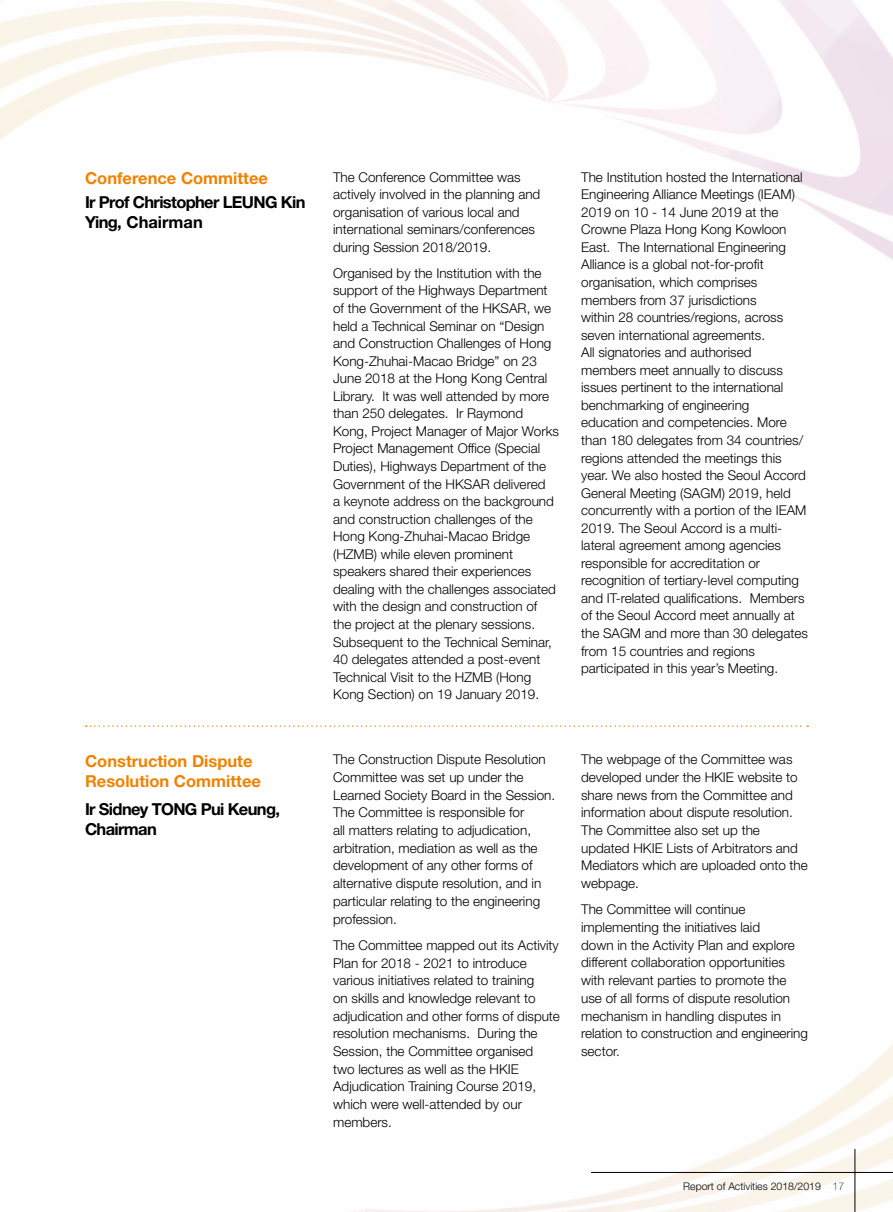
<style>
.page{position:relative;width:893px;height:1212px;background:#fff}
.page>*{position:absolute;margin:0;border:0;box-sizing:border-box;transform-origin:0 0}
.t1{font:700 16.5px/19.8px "Helvetica Neue";letter-spacing:-.04em;color:#000}
.t2{font:700 16.5px/19.8px "Helvetica Neue";color:#f08200}
.t3{font:300 13.5px/17.5px "Helvetica Neue";color:#000}
.t4{font:300 10.5px "Helvetica Neue";color:#000}
.s1{font-weight:100}
</style>
<div class="page">
<img style="left:353px;top:1044px;width:540px;height:168px">
<hr style="left:855px;top:1149px;width:1px;height:63px;background:#000">
<hr style="left:591px;top:1172px;width:302px;height:1px;background:#000">
<svg style="left:86px;top:725px;width:722px;height:2px"></svg>
<p class="t2" style="left:85px;top:169px;width:184px">Conference Committee</p>
<p class="t1" style="left:85px;top:193px;width:222px">Ir Prof Christopher LEUNG Kin<br>Ying, Chairman</p>
<p class="t2" style="left:85px;top:752px;width:177px">Construction Dispute<br>Resolution Committee</p>
<p class="t1" style="left:85px;top:800px;width:196px">Ir Sidney TONG Pui Keung,<br>Chairman</p>
<p class="t3" style="left:333px;top:169px;width:209px">The Conference Committee was actively involved in the planning and organisation of various local and international seminars/conferences during Session 2018/2019.</p>
<p class="t3" style="left:333px;top:265px;width:227px">Organised by the Institution with the support of the Highways Department of the Government of the HKSAR, we held a Technical Seminar on “Design and Construction Challenges of Hong Kong-Zhuhai-Macao Bridge” on 23<br>June 2018 at the Hong Kong Central Library. It was well attended by more than 250 delegates. Ir Raymond Kong, Project Manager of Major Works Project Management Office (Special Duties), Highways Department of the Government of the HKSAR delivered<br>a keynote address on the background and construction challenges of the Hong Kong-Zhuhai-Macao Bridge (HZMB) while eleven prominent speakers shared their experiences dealing with the challenges associated with the design and construction of the project at the plenary sessions.<br>Subsequent to the Technical Seminar, 40 delegates attended a post-event Technical Visit to the HZMB (Hong Kong Section) on 19 January 2019.</p>
<p class="t3" style="left:333px;top:751px;width:224px">The Construction Dispute Resolution Committee was set up under the Learned Society Board in the Session.<br>The Committee is responsible for<br>all matters relating to adjudication, arbitration, mediation as well as the development of any other forms of alternative dispute resolution, and in particular relating to the engineering profession.</p>
<p class="t3" style="left:333px;top:937px;width:228px">The Committee mapped out its Activity Plan for 2018 - 2021 to introduce various initiatives related to training<br>on skills and knowledge relevant to adjudication and other forms of dispute resolution mechanisms. During the Session, the Committee organised<br>two lectures as well as the HKIE Adjudication Training Course 2019, which were well-attended by our members.</p>
<p class="t3" style="left:581px;top:169px;width:228px">The Institution hosted the International Engineering Alliance Meetings (IEAM)<br>2019 on 10 - 14 June 2019 at the Crowne Plaza Hong Kong Kowloon East. The International Engineering Alliance is a global not-for-profit organisation, which comprises members from 37 jurisdictions<br>within 28 countries/regions, across seven international agreements.<br>All signatories and authorised members meet annually to discuss issues pertinent to the international benchmarking of engineering education and competencies. More than 180 delegates from 34 countries/ regions attended the meetings this year. We also hosted the Seoul Accord General Meeting (SAGM) 2019, held concurrently with a portion of the IEAM 2019. The Seoul Accord is a multi&shy;lateral agreement among agencies responsible for accreditation or recognition of tertiary-level computing and IT-related qualifications. Members of the Seoul Accord meet annually at the SAGM and more than 30 delegates from 15 countries and regions participated in this year’s Meeting.</p>
<p class="t3" style="left:581px;top:751px;width:228px">The webpage of the Committee was developed under the HKIE website to share news from the Committee and information about dispute resolution.<br>The Committee also set up the updated HKIE Lists of Arbitrators and<br>Mediators which are uploaded onto the webpage.</p>
<p class="t3" style="left:581px;top:901px;width:228px">The Committee will continue implementing the initiatives laid<br>down in the Activity Plan and explore different collaboration opportunities with relevant parties to promote the use of all forms of dispute resolution mechanism in handling disputes in relation to construction and engineering sector.</p>
<p class="t4" style="left:683px;top:1182px;width:163px">Report of Activities 2018/2019 <span class="s1">17</span></p>
</div>
